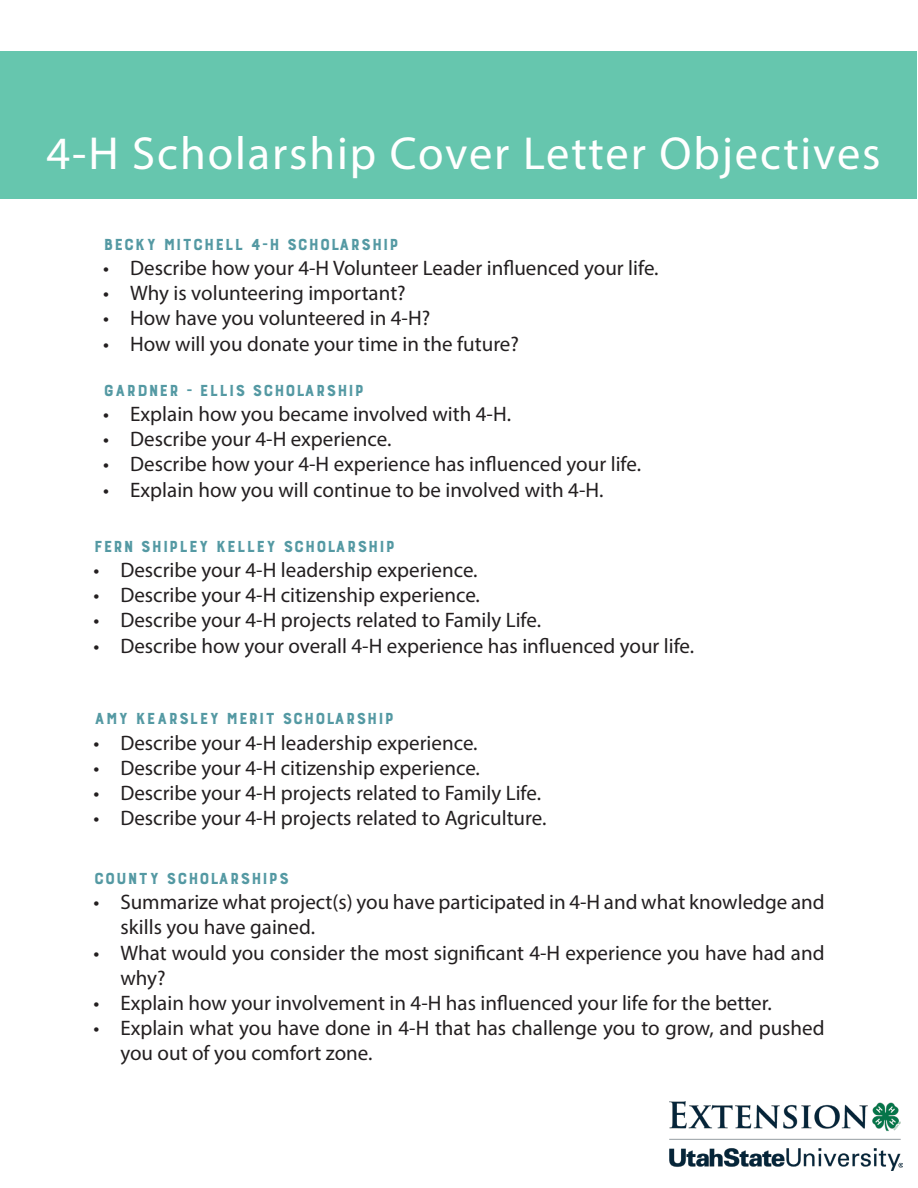
<style>
.page{position:relative;width:918px;height:1188px;background:#fff}
.page>*{position:absolute;margin:0;border:0;box-sizing:border-box;transform-origin:0 0}
.Section_Heading{font:46.5px "Myriad Pro";letter-spacing:.04em;color:#fff}
.t1{font:21px/25.2px "Myriad Pro";color:#231f20}
.Body_Text_Justified{font:21px "Burford Base";color:#5499a3}
</style>
<div class="page">
<div style="left:1px;top:51px;width:916px;height:148px;background:#66c6ae"></div>
<img style="left:670px;top:1102px;width:232px;height:68px">
<p class="Section_Heading" style="left:46px;top:125px;width:836px">4-H Scholarship Cover Letter Objectives</p>
<p class="Body_Text_Justified" style="left:103px;top:233px;width:297px">Becky Mitchell 4-H Scholarship</p>
<p class="t1" style="left:103px;top:255px;width:557px">• Describe how your 4-H Volunteer Leader influenced your life.</p>
<p class="t1" style="left:103px;top:280px;width:304px">• Why is volunteering important?</p>
<p class="t1" style="left:103px;top:306px;width:329px">• How have you volunteered in 4-H?</p>
<p class="t1" style="left:103px;top:331px;width:417px">• How will you donate your time in the future?</p>
<p class="Body_Text_Justified" style="left:103px;top:379px;width:263px">Gardner - Ellis Scholarship</p>
<p class="t1" style="left:103px;top:401px;width:409px">• Explain how you became involved with 4-H.</p>
<p class="t1" style="left:103px;top:426px;width:290px">• Describe your 4-H experience.</p>
<p class="t1" style="left:103px;top:451px;width:539px">• Describe how your 4-H experience has influenced your life.</p>
<p class="t1" style="left:103px;top:477px;width:502px">• Explain how you will continue to be involved with 4-H.</p>
<p class="Body_Text_Justified" style="left:93px;top:535px;width:303px">Fern Shipley Kelley Scholarship</p>
<p class="t1" style="left:93px;top:557px;width:386px">• Describe your 4-H leadership experience.</p>
<p class="t1" style="left:93px;top:582px;width:388px">• Describe your 4-H citizenship experience.</p>
<p class="t1" style="left:93px;top:607px;width:449px">• Describe your 4-H projects related to Family Life.</p>
<p class="t1" style="left:93px;top:633px;width:602px">• Describe how your overall 4-H experience has influenced your life.</p>
<p class="Body_Text_Justified" style="left:93px;top:708px;width:302px">Amy Kearsley Merit Scholarship</p>
<p class="t1" style="left:93px;top:730px;width:386px">• Describe your 4-H leadership experience.</p>
<p class="t1" style="left:93px;top:755px;width:388px">• Describe your 4-H citizenship experience.</p>
<p class="t1" style="left:93px;top:780px;width:449px">• Describe your 4-H projects related to Family Life.</p>
<p class="t1" style="left:93px;top:805px;width:455px">• Describe your 4-H projects related to Agriculture.</p>
<p class="Body_Text_Justified" style="left:93px;top:867px;width:197px">County Scholarships</p>
<p class="t1" style="left:120px;top:889px;width:706px;text-indent:-27px">• Summarize what project(s) you have participated in 4-H and what knowledge and skills you have gained.</p>
<p class="t1" style="left:120px;top:940px;width:706px;text-indent:-27px">• What would you consider the most significant 4-H experience you have had and why?</p>
<p class="t1" style="left:93px;top:990px;width:680px">• Explain how your involvement in 4-H has influenced your life for the better.</p>
<p class="t1" style="left:120px;top:1015px;width:706px;text-indent:-27px">• Explain what you have done in 4-H that has challenge you to grow, and pushed you out of you comfort zone.</p>
</div>
